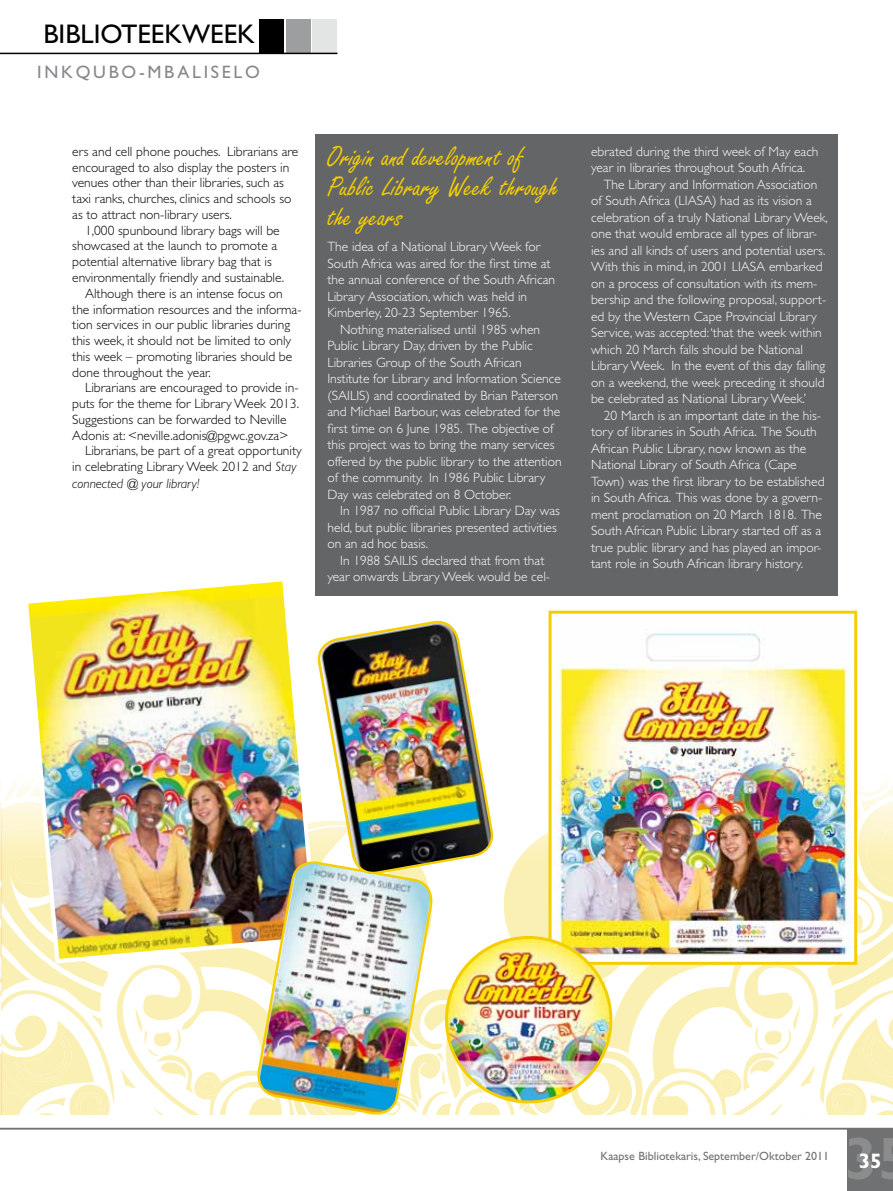
<style>
.page{position:relative;width:893px;height:1191px;background:#fff}
.page>*{position:absolute;margin:0;border:0;box-sizing:border-box;transform-origin:0 0}
.t1{font:700 60px "Gill Sans";color:#fff}
.t2{font:30px/30px "Freestyle Script";color:#f4ce00}
.t3{font:27px "Gill Sans";color:#000}
.t4{font:700 21px "Gill Sans";color:#fff}
.t5{font:18px "Gill Sans";letter-spacing:.15em;color:#87888a}
.t6{font:300 13.5px/16.5px "Gill Sans";color:#fff}
.t7{font:300 13.5px/15.8px "Gill Sans";color:#000}
.t8{font:italic 300 13.5px "Gill Sans";color:#000}
.t9{font:12px "Gill Sans";color:#707172}
.s1{font-style:italic}
</style>
<div class="page">
<div style="left:313px;top:19px;width:24px;height:35px;background:#e3e4e4"></div>
<div style="left:286px;top:19px;width:24px;height:35px;background:#9c9e9f"></div>
<div style="left:259px;top:19px;width:25px;height:35px;background:#000"></div>
<hr style="left:0;top:53px;width:337px;height:1px;background:#000">
<hr style="left:0;top:1127px;width:893px;height:2px;background:#707172">
<div style="left:847px;top:1129px;width:46px;height:62px;background:#707172"></div>
<div style="left:315px;top:134px;width:522px;height:461px;background:#646567"></div>
<svg style="left:0;top:736px;width:893px;height:378px"></svg>
<img style="left:21px;top:581px;width:299px;height:384px">
<img style="left:255px;top:859px;width:180px;height:256px">
<img style="left:316px;top:619px;width:179px;height:263px">
<img style="left:553px;top:633px;width:300px;height:327px">
<div style="left:549px;top:610px;width:308px;height:354px;border:3px solid #f4ce00"></div>
<img style="left:446px;top:937px;width:165px;height:165px;border-radius:82px">
<h3 class="t3" style="left:43px;top:19px;width:14px">biblio</h3>
<h3 class="t3" style="left:121px;top:19px;width:34px">teekweek</h3>
<h3 class="t5" style="left:37px;top:62px;width:224px">INKQUBO-MBALISELO</h3>
<p class="t7" style="left:72px;top:144px;width:228px">ers and cell phone pouches. Librarians are encouraged to also display the posters in venues other than their libraries, such as taxi ranks, churches, clinics and schools so as to attract non-library users.</p>
<p class="t7" style="left:85px;top:222px;width:196px">1,000 spunbound library bags will be</p>
<p class="t7" style="left:72px;top:238px;width:207px">showcased at the launch to promote a</p>
<p class="t7" style="left:72px;top:254px;width:201px">potential alternative library bag that is</p>
<p class="t7" style="left:72px;top:270px;width:214px">environmentally friendly and sustainable.</p>
<p class="t7" style="left:85px;top:285px;width:199px">Although there is an intense focus on</p>
<p class="t7" style="left:72px;top:301px;width:231px">the information resources and the informa-</p>
<p class="t7" style="left:72px;top:317px;width:219px">tion services in our public libraries during</p>
<p class="t7" style="left:72px;top:333px;width:220px">this week, it should not be limited to only</p>
<p class="t7" style="left:72px;top:348px;width:222px">this week – promoting libraries should be</p>
<p class="t7" style="left:72px;top:364px;width:140px">done throughout the year.</p>
<p class="t7" style="left:85px;top:380px;width:215px">Librarians are encouraged to provide in-</p>
<p class="t7" style="left:72px;top:396px;width:228px">puts for the theme for Library Week 2013.</p>
<p class="t7" style="left:72px;top:411px;width:216px">Suggestions can be forwarded to Neville</p>
<p class="t7" style="left:72px;top:427px;width:217px">Adonis at: &lt;neville.adonis@pgwc.gov.za&gt;</p>
<p class="t7" style="left:85px;top:443px;width:218px">Librarians, be part of a great opportunity</p>
<p class="t7" style="left:72px;top:459px;width:226px">in celebrating Library Week 2012 and <span class="s1">Stay</span></p>
<p class="t8" style="left:72px;top:475px;width:128px">connected @ your library!</p>
<h2 class="t2" style="left:327px;top:143px;width:233px">Origin and development of<br>Public Library Week through the years</h2>
<p class="t6" style="left:327px;top:239px;width:229px">The idea of a National Library Week for South Africa was aired for the first time at the annual conference of the South African Library Association, which was held in Kimberley, 20-23 September 1965.</p>
<p class="t6" style="left:327px;top:321px;width:236px;text-indent:13px">Nothing materialised until 1985 when Public Library Day, driven by the Public Libraries Group of the South African Institute for Library and I nformation Science (SAILIS) and coordinated by Brian Paterson and Michael Barbour, was celebrated for the first time on 6 June 1985. The objective of this project was to bring the many services offered by the public library to the attention of the community. I n 1986 Public Library Day was celebrated on 8 October.</p>
<p class="t6" style="left:340px;top:503px;width:221px">In 1987 no official Public Library Day was</p>
<p class="t6" style="left:327px;top:519px;width:231px">held, but public libraries presented activities</p>
<p class="t6" style="left:327px;top:536px;width:102px">on an ad hoc basis.</p>
<p class="t6" style="left:340px;top:552px;width:65px">In 1988 SAILIS</p>
<p class="t6" style="left:327px;top:552px;width:224px;text-indent:94px">declared that from that year onwards Library Week would be cel-</p>
<p class="t6" style="left:591px;top:143px;width:229px">ebrated during the third week of May each</p>
<p class="t6" style="left:591px;top:160px;width:216px">year in libraries throughout South Africa.</p>
<p class="t6" style="left:604px;top:176px;width:215px">The Library and Information Association</p>
<p class="t6" style="left:591px;top:193px;width:222px">of South Africa (LIASA) had as its vision a</p>
<p class="t6" style="left:591px;top:209px;width:238px">celebration of a truly National Library Week,</p>
<p class="t6" style="left:591px;top:226px;width:227px">one that would embrace all types of librar-</p>
<p class="t6" style="left:591px;top:242px;width:236px">ies and all kinds of users and potential users.</p>
<p class="t6" style="left:591px;top:259px;width:233px">With this in mind, in 2001 LIASA embarked</p>
<p class="t6" style="left:591px;top:275px;width:228px">on a process of consultation with its mem-</p>
<p class="t6" style="left:591px;top:292px;width:237px">bership and the following proposal, support-</p>
<p class="t6" style="left:591px;top:308px;width:227px">ed by the Western Cape Provincial Library</p>
<p class="t6" style="left:591px;top:325px;width:232px">Service, was accepted: ‘that the week within</p>
<p class="t6" style="left:591px;top:341px;width:214px">which 20 March falls should be National</p>
<p class="t6" style="left:591px;top:358px;width:236px">Library Week. In the event of this day falling</p>
<p class="t6" style="left:591px;top:374px;width:235px">on a weekend, the week preceding it should</p>
<p class="t6" style="left:591px;top:391px;width:217px">be celebrated as National Library Week.’</p>
<p class="t6" style="left:604px;top:407px;width:219px">20 March is an important date in the his-</p>
<p class="t6" style="left:591px;top:424px;width:227px">tory of libraries in South Africa. The South</p>
<p class="t6" style="left:591px;top:440px;width:217px">African Public Library, now known as the</p>
<p class="t6" style="left:591px;top:457px;width:207px">National Library of South Africa (Cape</p>
<p class="t6" style="left:591px;top:473px;width:235px">Town) was the first library to be established</p>
<p class="t6" style="left:591px;top:490px;width:233px">in South Africa. This was done by a govern-</p>
<p class="t6" style="left:591px;top:506px;width:232px">ment proclamation on 20 March 1818. The</p>
<p class="t6" style="left:591px;top:523px;width:232px">South African Public Library started off as a</p>
<p class="t6" style="left:591px;top:539px;width:232px">true public library and has played an impor-</p>
<p class="t6" style="left:591px;top:556px;width:213px">tant role in South African library history.</p>
<p class="t9" style="left:601px;top:1149px;width:230px">Kaapse Bibliotekaris, September/Oktober 2011</p>
<h1 class="t1" style="left:844px;top:1123px;width:35px">3</h1>
<h3 class="t4" style="left:859px;top:1148px;width:25px">35</h3>
</div>
